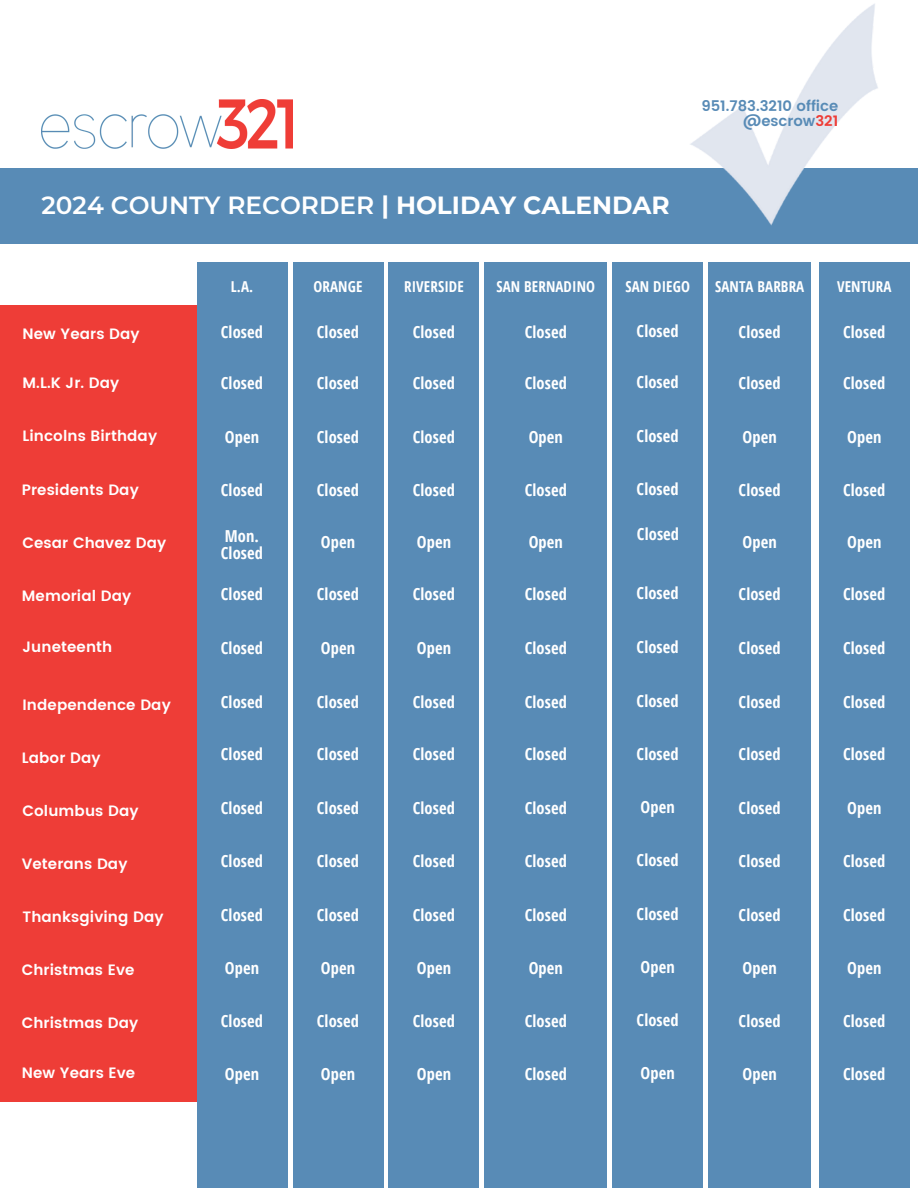
<style>
.page{position:relative;width:918px;height:1188px;background:#fff}
.page>*{position:absolute;margin:0;border:0;box-sizing:border-box;transform-origin:0 0}
.t1{font:600 24.75px "Montserrat";color:#fff}
.t2{font:700 16.5px/16.8px "Open Sans Condensed";letter-spacing:.01em;color:#fff}
.t3{font:600 15px "Poppins";letter-spacing:.005em;color:#fff}
.t4{font:700 15px "Open Sans Condensed";letter-spacing:.005em;color:#fff}
.t5{font:600 14.7px "Poppins";color:#588bb6}
.s1{font-weight:700}
.s2{color:#ee3d37}
</style>
<div class="page">
<div style="left:0;top:168px;width:918px;height:76px;background:#588bb6"></div>
<div style="left:0;top:571px;width:918px;height:53px;background:#ee3d37"></div>
<div style="left:0;top:518px;width:918px;height:53px;background:#ee3d37"></div>
<div style="left:0;top:465px;width:918px;height:53px;background:#ee3d37"></div>
<div style="left:0;top:411px;width:918px;height:54px;background:#ee3d37"></div>
<div style="left:0;top:358px;width:918px;height:53px;background:#ee3d37"></div>
<div style="left:0;top:305px;width:918px;height:53px;background:#ee3d37"></div>
<div style="left:0;top:677px;width:918px;height:53px;background:#ee3d37"></div>
<div style="left:0;top:624px;width:918px;height:53px;background:#ee3d37"></div>
<div style="left:0;top:783px;width:918px;height:53px;background:#ee3d37"></div>
<div style="left:0;top:730px;width:918px;height:53px;background:#ee3d37"></div>
<div style="left:0;top:889px;width:918px;height:53px;background:#ee3d37"></div>
<div style="left:0;top:836px;width:918px;height:53px;background:#ee3d37"></div>
<div style="left:0;top:942px;width:918px;height:53px;background:#ee3d37"></div>
<div style="left:0;top:1048px;width:918px;height:53px;background:#ee3d37"></div>
<div style="left:0;top:995px;width:918px;height:53px;background:#ee3d37"></div>
<div style="left:197px;top:269px;width:721px;height:919px;background:#fff"></div>
<div style="left:485px;top:262px;width:122px;height:926px;background:#588bb6"></div>
<div style="left:709px;top:262px;width:102px;height:926px;background:#588bb6"></div>
<div style="left:293px;top:262px;width:90px;height:926px;background:#588bb6"></div>
<img style="left:690px;top:4px;width:188px;height:222px">
<img style="left:42px;top:100px;width:250px;height:48px">
<div style="left:197px;top:262px;width:90px;height:926px;background:#588bb6"></div>
<div style="left:389px;top:262px;width:90px;height:926px;background:#588bb6"></div>
<div style="left:613px;top:262px;width:90px;height:926px;background:#588bb6"></div>
<div style="left:819px;top:262px;width:90px;height:926px;background:#588bb6"></div>
<h2 class="t1" style="left:42px;top:190px;width:630px">2024 COUNTY RECORDER <span class="s1">| HOLIDAY CALENDAR</span></h2>
<h2 class="t5" style="left:701px;top:97px;width:138px">951.783.3210 office</h2>
<h3 class="t5" style="left:743px;top:112px;width:97px">@escrow<span class="s2">321</span></h3>
<h3 class="t4" style="left:231px;top:276px;width:24px">L.A.</h3>
<h3 class="t4" style="left:314px;top:276px;width:50px">ORANGE</h3>
<h3 class="t4" style="left:404px;top:276px;width:61px">RIVERSIDE</h3>
<h3 class="t4" style="left:497px;top:276px;width:100px">SAN BERNADINO</h3>
<h3 class="t4" style="left:625px;top:276px;width:66px">SAN DIEGO</h3>
<h3 class="t4" style="left:715px;top:276px;width:91px">SANTA BARBRA</h3>
<h3 class="t4" style="left:837px;top:276px;width:56px">VENTURA</h3>
<h2 class="t3" style="left:23px;top:325px;width:119px">New Years Day</h2>
<h3 class="t2" style="left:221px;top:323px;width:44px">Closed</h3>
<h3 class="t2" style="left:317px;top:323px;width:44px">Closed</h3>
<h3 class="t2" style="left:413px;top:323px;width:44px">Closed</h3>
<h3 class="t2" style="left:525px;top:323px;width:44px">Closed</h3>
<h3 class="t2" style="left:637px;top:322px;width:44px">Closed</h3>
<h3 class="t2" style="left:739px;top:323px;width:44px">Closed</h3>
<h3 class="t2" style="left:843px;top:323px;width:44px">Closed</h3>
<h3 class="t3" style="left:23px;top:374px;width:98px">M.L.K Jr. Day</h3>
<h3 class="t2" style="left:221px;top:374px;width:44px">Closed</h3>
<h3 class="t2" style="left:317px;top:374px;width:44px">Closed</h3>
<h3 class="t2" style="left:413px;top:374px;width:44px">Closed</h3>
<h3 class="t2" style="left:525px;top:374px;width:44px">Closed</h3>
<h3 class="t2" style="left:637px;top:374px;width:44px">Closed</h3>
<h3 class="t2" style="left:739px;top:374px;width:44px">Closed</h3>
<h3 class="t2" style="left:843px;top:374px;width:44px">Closed</h3>
<h3 class="t2" style="left:225px;top:428px;width:36px">Open</h3>
<h3 class="t2" style="left:317px;top:428px;width:44px">Closed</h3>
<h3 class="t2" style="left:413px;top:428px;width:44px">Closed</h3>
<h3 class="t2" style="left:529px;top:428px;width:36px">Open</h3>
<h3 class="t2" style="left:637px;top:427px;width:44px">Closed</h3>
<h3 class="t2" style="left:743px;top:428px;width:36px">Open</h3>
<h3 class="t2" style="left:847px;top:428px;width:36px">Open</h3>
<h3 class="t2" style="left:221px;top:481px;width:44px">Closed</h3>
<h3 class="t2" style="left:317px;top:481px;width:44px">Closed</h3>
<h3 class="t2" style="left:413px;top:481px;width:44px">Closed</h3>
<h3 class="t2" style="left:525px;top:481px;width:44px">Closed</h3>
<h3 class="t2" style="left:637px;top:480px;width:44px">Closed</h3>
<h3 class="t2" style="left:739px;top:481px;width:44px">Closed</h3>
<h3 class="t2" style="left:843px;top:481px;width:44px">Closed</h3>
<h3 class="t2" style="left:221px;top:527px;width:44px">Mon.<br>Closed</h3>
<h3 class="t2" style="left:321px;top:533px;width:36px">Open</h3>
<h3 class="t2" style="left:417px;top:533px;width:36px">Open</h3>
<h3 class="t2" style="left:529px;top:533px;width:36px">Open</h3>
<p class="t3" style="left:23px;top:428px;width:136px">Lincolns Birthday</p>
<p class="t3" style="left:22px;top:481px;width:119px">Presidents Day</p>
<h3 class="t2" style="left:637px;top:525px;width:44px">Closed</h3>
<h3 class="t2" style="left:743px;top:533px;width:36px">Open</h3>
<h3 class="t2" style="left:847px;top:533px;width:36px">Open</h3>
<p class="t3" style="left:23px;top:534px;width:145px">Cesar Chavez Day</p>
<p class="t3" style="left:22px;top:587px;width:111px">Memorial Day</p>
<h3 class="t2" style="left:221px;top:585px;width:44px">Closed</h3>
<h3 class="t2" style="left:317px;top:585px;width:44px">Closed</h3>
<h3 class="t2" style="left:413px;top:585px;width:44px">Closed</h3>
<h3 class="t2" style="left:525px;top:585px;width:44px">Closed</h3>
<h3 class="t2" style="left:637px;top:584px;width:44px">Closed</h3>
<h3 class="t2" style="left:739px;top:585px;width:44px">Closed</h3>
<h3 class="t2" style="left:843px;top:585px;width:44px">Closed</h3>
<h3 class="t3" style="left:23px;top:638px;width:91px">Juneteenth</h3>
<p class="t3" style="left:23px;top:696px;width:150px">Independence Day</p>
<h1 class="t3" style="left:22px;top:749px;width:80px">Labor Day</h1>
<h2 class="t3" style="left:23px;top:802px;width:118px">Columbus Day</h2>
<h3 class="t3" style="left:22px;top:855px;width:107px">Veterans Day</h3>
<h2 class="t3" style="left:23px;top:908px;width:143px">Thanksgiving Day</h2>
<h3 class="t3" style="left:22px;top:961px;width:114px">Christmas Eve</h3>
<h2 class="t3" style="left:22px;top:1014px;width:118px">Christmas Day</h2>
<h3 class="t3" style="left:22px;top:1064px;width:115px">New Years Eve</h3>
<h3 class="t2" style="left:221px;top:640px;width:44px">Closed</h3>
<h3 class="t2" style="left:321px;top:640px;width:36px">Open</h3>
<h3 class="t2" style="left:417px;top:640px;width:36px">Open</h3>
<h3 class="t2" style="left:525px;top:640px;width:44px">Closed</h3>
<h3 class="t2" style="left:637px;top:639px;width:44px">Closed</h3>
<h3 class="t2" style="left:739px;top:640px;width:44px">Closed</h3>
<h3 class="t2" style="left:843px;top:640px;width:44px">Closed</h3>
<h3 class="t2" style="left:221px;top:693px;width:44px">Closed</h3>
<h3 class="t2" style="left:317px;top:693px;width:44px">Closed</h3>
<h3 class="t2" style="left:413px;top:693px;width:44px">Closed</h3>
<h3 class="t2" style="left:525px;top:693px;width:44px">Closed</h3>
<h3 class="t2" style="left:637px;top:692px;width:44px">Closed</h3>
<h3 class="t2" style="left:739px;top:693px;width:44px">Closed</h3>
<h3 class="t2" style="left:843px;top:693px;width:44px">Closed</h3>
<h3 class="t2" style="left:221px;top:746px;width:44px">Closed</h3>
<h3 class="t2" style="left:317px;top:746px;width:44px">Closed</h3>
<h3 class="t2" style="left:413px;top:746px;width:44px">Closed</h3>
<h3 class="t2" style="left:525px;top:746px;width:44px">Closed</h3>
<h3 class="t2" style="left:637px;top:745px;width:44px">Closed</h3>
<h3 class="t2" style="left:739px;top:746px;width:44px">Closed</h3>
<h3 class="t2" style="left:843px;top:746px;width:44px">Closed</h3>
<h3 class="t2" style="left:221px;top:799px;width:44px">Closed</h3>
<h3 class="t2" style="left:317px;top:799px;width:44px">Closed</h3>
<h3 class="t2" style="left:413px;top:799px;width:44px">Closed</h3>
<h3 class="t2" style="left:525px;top:799px;width:44px">Closed</h3>
<h3 class="t2" style="left:641px;top:798px;width:36px">Open</h3>
<h3 class="t2" style="left:739px;top:799px;width:44px">Closed</h3>
<h3 class="t2" style="left:847px;top:799px;width:36px">Open</h3>
<h3 class="t2" style="left:221px;top:852px;width:44px">Closed</h3>
<h3 class="t2" style="left:317px;top:852px;width:44px">Closed</h3>
<h3 class="t2" style="left:413px;top:852px;width:44px">Closed</h3>
<h3 class="t2" style="left:525px;top:852px;width:44px">Closed</h3>
<h3 class="t2" style="left:637px;top:851px;width:44px">Closed</h3>
<h3 class="t2" style="left:739px;top:852px;width:44px">Closed</h3>
<h3 class="t2" style="left:843px;top:852px;width:44px">Closed</h3>
<h3 class="t2" style="left:221px;top:906px;width:44px">Closed</h3>
<h3 class="t2" style="left:317px;top:906px;width:44px">Closed</h3>
<h3 class="t2" style="left:413px;top:906px;width:44px">Closed</h3>
<h3 class="t2" style="left:525px;top:906px;width:44px">Closed</h3>
<h3 class="t2" style="left:637px;top:905px;width:44px">Closed</h3>
<h3 class="t2" style="left:739px;top:906px;width:44px">Closed</h3>
<h3 class="t2" style="left:843px;top:906px;width:44px">Closed</h3>
<h3 class="t2" style="left:225px;top:960px;width:36px">Open</h3>
<h3 class="t2" style="left:321px;top:960px;width:36px">Open</h3>
<h3 class="t2" style="left:417px;top:960px;width:36px">Open</h3>
<h3 class="t2" style="left:529px;top:960px;width:36px">Open</h3>
<h3 class="t2" style="left:641px;top:959px;width:36px">Open</h3>
<h3 class="t2" style="left:743px;top:960px;width:36px">Open</h3>
<h3 class="t2" style="left:847px;top:960px;width:36px">Open</h3>
<h3 class="t2" style="left:221px;top:1013px;width:44px">Closed</h3>
<h3 class="t2" style="left:317px;top:1013px;width:44px">Closed</h3>
<h3 class="t2" style="left:413px;top:1013px;width:44px">Closed</h3>
<h3 class="t2" style="left:525px;top:1013px;width:44px">Closed</h3>
<h3 class="t2" style="left:637px;top:1012px;width:44px">Closed</h3>
<h3 class="t2" style="left:739px;top:1013px;width:44px">Closed</h3>
<h3 class="t2" style="left:843px;top:1013px;width:44px">Closed</h3>
<h3 class="t2" style="left:225px;top:1065px;width:36px">Open</h3>
<h3 class="t2" style="left:321px;top:1065px;width:36px">Open</h3>
<h3 class="t2" style="left:417px;top:1065px;width:36px">Open</h3>
<h3 class="t2" style="left:525px;top:1065px;width:44px">Closed</h3>
<h3 class="t2" style="left:641px;top:1064px;width:36px">Open</h3>
<h3 class="t2" style="left:743px;top:1065px;width:36px">Open</h3>
<h3 class="t2" style="left:843px;top:1065px;width:44px">Closed</h3>
</div>
